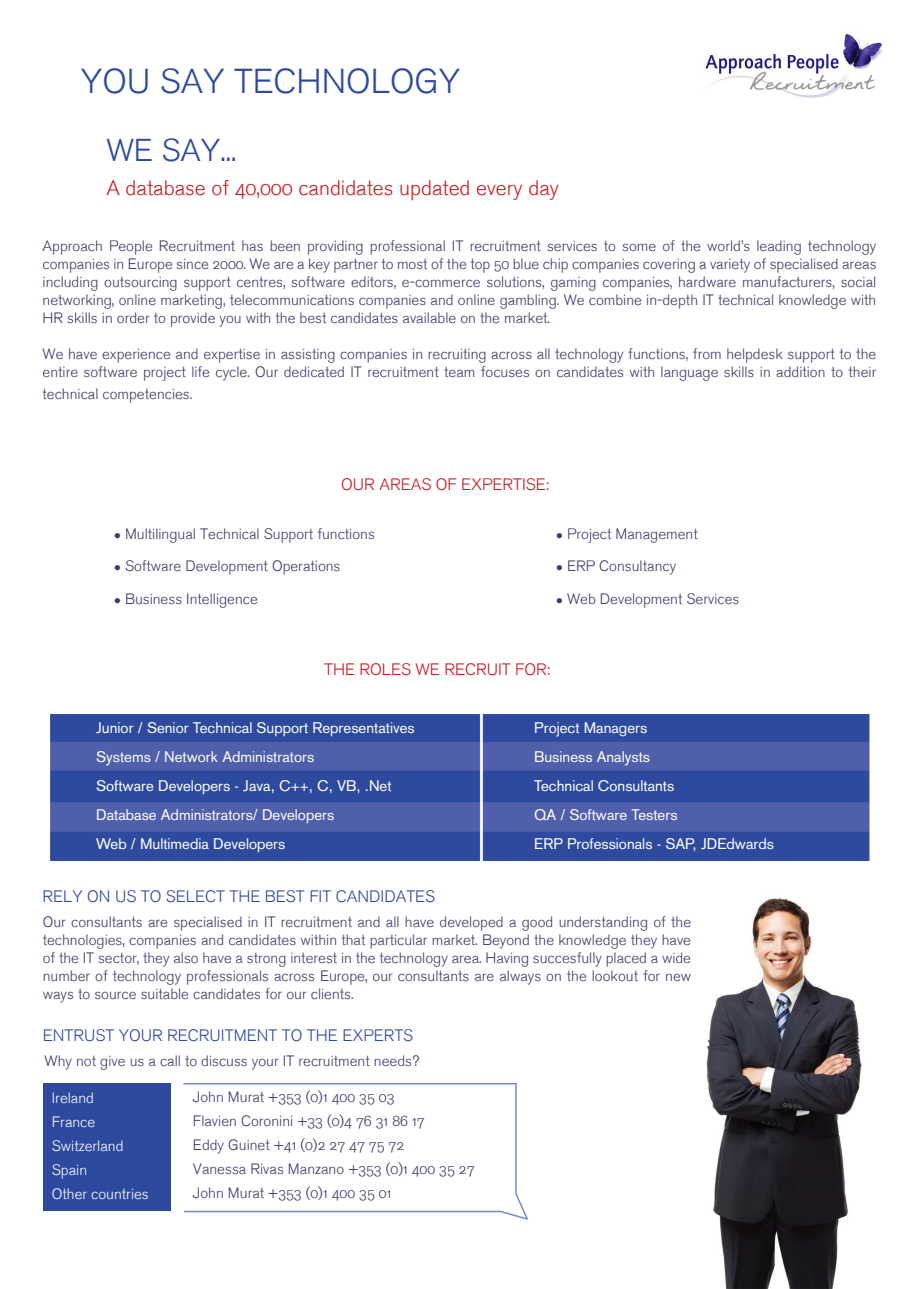
<style>
.page{position:relative;width:919px;height:1289px;background:#fff}
.page>*{position:absolute;margin:0;border:0;box-sizing:border-box;transform-origin:0 0}
.t1{font:34.5px "Akzidenz Grotesk BE Light Os F";color:#2d4a9f}
.t2{font:31.5px "Akzidenz Grotesk BE Light Os F";color:#2d4a9f}
.t3{font:21px "Akzidenz Grotesk BE Light Os F";color:#ca1a20}
.t4{font:16.5px "Akzidenz Grotesk BE Light Os F";color:#2d4a9f}
.t5{font:16.5px "Akzidenz Grotesk BE Light Os F";color:#ca1a20}
.t6{font:15px/18px "Akzidenz Grotesk BE Light Os F";color:#393b6a;text-align:justify}
.t7{font:15px/28.8px "Akzidenz Grotesk";color:#fff}
.t8{font:15px/24px "Akzidenz Grotesk BE Light Os F";color:#fff}
</style>
<div class="page">
<img style="left:706px;top:898px;width:156px;height:390px">
<img style="left:51px;top:714px;width:818px;height:146px">
<div style="left:43px;top:1083px;width:128px;height:127px;background:#2d4a9f"></div>
<hr style="left:183px;top:1082px;width:333px;height:2px;background:#728ac5">
<hr style="left:184px;top:1210px;width:317px;height:2px;background:#728ac5">
<hr style="left:515px;top:1082px;width:1px;height:111px;background:#728ac5">
<svg style="left:499px;top:1191px;width:29px;height:29px"></svg>
<img style="left:705px;top:33px;width:178px;height:65px">
<h1 class="t1" style="left:81px;top:62px;width:381px">YOU SAY TECHNOLOGY</h1>
<h2 class="t2" style="left:106px;top:132px;width:131px">WE SAY...</h2>
<h3 class="t3" style="left:106px;top:175px;width:454px">A database of 40,000 candidates updated every day</h3>
<p class="t6" style="left:43px;top:237px;width:835px">Approach People Recruitment has been providing professional IT recruitment services to some of the world’s leading technology companies in Europe since 2000. We are a key partner to most of the top 50 blue chip companies covering a variety of specialised areas including outsourcing support centres, software editors, e-commerce solutions, gaming companies, hardware manufacturers, social networking, online marketing, telecommunications companies and online gambling. We combine in-depth IT technical knowledge with HR skills in order to provide you with the best candidates available on the market.</p>
<p class="t6" style="left:43px;top:345px;width:835px">We have experience and expertise in assisting companies in recruiting across all technology functions, from helpdesk support to the entire software project life cycle. Our dedicated IT recruitment team focuses on candidates with language skills in addition to their</p>
<p class="t6" style="left:43px;top:385px;width:151px">technical competencies.</p>
<p class="t5" style="left:341px;top:475px;width:209px">OUR AREAS OF EXPERTISE:</p>
<p class="t6" style="left:114px;top:525px;width:262px">● Multilingual Technical Support functions</p>
<p class="t6" style="left:114px;top:557px;width:228px">● Software Development Operations</p>
<p class="t6" style="left:114px;top:590px;width:145px">● Business Intelligence</p>
<p class="t6" style="left:556px;top:525px;width:143px">● Project Management</p>
<p class="t6" style="left:556px;top:557px;width:121px">● ERP Consultancy</p>
<p class="t6" style="left:556px;top:590px;width:185px">● Web Development Services</p>
<p class="t5" style="left:324px;top:660px;width:228px">THE ROLES WE RECRUIT FOR:</p>
<p class="t7" style="left:96px;top:713px;width:320px">Junior / Senior Technical Support Representatives Systems / Network Administrators<br>Software Developers - Java, C++, C, VB, .Net Database Administrators/ Developers<br>Web / Multimedia Developers</p>
<p class="t7" style="left:534px;top:713px;width:241px">Project Managers<br>Business Analysts<br>Technical Consultants<br>QA / Software Testers<br>ERP Professionals - SAP, JDEdwards</p>
<p class="t4" style="left:42px;top:887px;width:394px">RELY ON US TO SELECT THE BEST FIT CANDIDATES</p>
<p class="t6" style="left:43px;top:912px;width:650px">Our consultants are specialised in IT recruitment and all have developed a good understanding of the technologies, companies and candidates within that particular market. Beyond the knowledge they have of the IT sector, they also have a strong interest in the technology area. Having succesfully placed a wide number of technology professionals across Europe, our consultants are always on the lookout for new ways to source suitable candidates for our clients.</p>
<p class="t4" style="left:43px;top:1026px;width:372px">ENTRUST YOUR RECRUITMENT TO THE EXPERTS</p>
<p class="t6" style="left:45px;top:1052px;width:376px">Why not give us a call to discuss your IT recruitment needs?</p>
<p class="t6" style="left:193px;top:1084px;width:283px;line-height:24px;text-align:left">John Murat +353 (0)1 400 35 03<br>Flavien Coronini +33 (0)4 76 31 86 17<br>Eddy Guinet +41 (0)2 27 47 75 72<br>Vanessa Rivas Manzano +353 (0)1 400 35 27<br>John Murat +353 (0)1 400 35 01</p>
<p class="t8" style="left:52px;top:1086px;width:98px">Ireland<br>France<br>Switzerland<br>Spain<br>Other countries</p>
</div>
